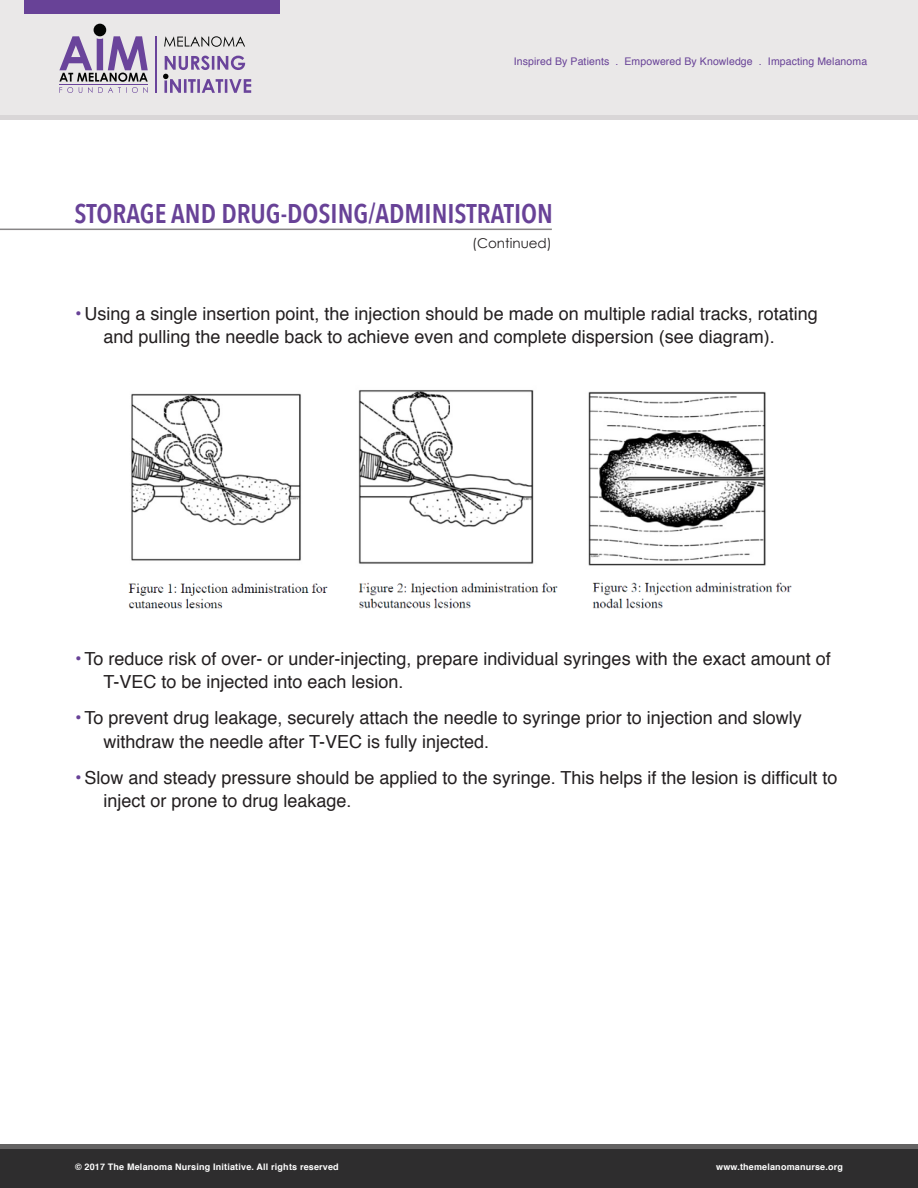
<style>
.page{position:relative;width:918px;height:1188px;background:#fff}
.page>*{position:absolute;margin:0;border:0;box-sizing:border-box;transform-origin:0 0}
.t1{font:600 27px "Avenir Next Condensed";color:#684297}
.t2{font:18px/23.1px "Helvetica";color:#231f20}
.t3{font:13.5px "Century Gothic";color:#231f20}
.t4{font:10.5px "Helvetica";letter-spacing:.01em;color:#684297}
.t5{font:700 9px "Helvetica";letter-spacing:.02em;color:#fff}
.s1{font-size:18.75px;color:#684297}
</style>
<div class="page">
<div style="left:0;top:1149px;width:918px;height:39px;background:#2e2d2e"></div>
<div style="left:0;top:1144px;width:918px;height:5px;background:#646363"></div>
<div style="left:0;top:0;width:918px;height:115px;background:#eae8e8"></div>
<hr style="left:0;top:115px;width:918px;height:4px;background:#d9d6d7">
<div style="left:24px;top:0;width:255px;height:14px;background:#684297"></div>
<svg style="left:59px;top:36px;width:89px;height:57px"></svg>
<div style="left:94px;top:24px;width:12px;height:12px;background:#040503;border-radius:50%"></div>
<hr style="left:155px;top:36px;width:2px;height:57px;background:#6a449b">
<svg style="left:164px;top:36px;width:81px;height:11px"></svg>
<svg style="left:163px;top:56px;width:88px;height:37px"></svg>
<img style="left:128px;top:390px;width:664px;height:219px">
<hr style="left:0;top:229px;width:552px;height:1px;background:#878586">
<p class="t4" style="left:514px;top:53px;width:355px">Inspired By Patients . Empowered By Knowledge . Impacting Melanoma</p>
<p class="t1" style="left:75px;top:190px;width:480px">STORAGE AND DRUG-DOSING/ADMINISTRATION</p>
<p class="t3" style="left:472px;top:233px;width:81px">(Continued)</p>
<p class="t2" style="left:103px;top:303px;width:716px;text-indent:-28px"><span class="s1">•</span> Using a single insertion point, the injection should be made on multiple radial tracks, rotating and pulling the needle back to achieve even and complete dispersion (see diagram).</p>
<p class="t2" style="left:103px;top:647px;width:729px;text-indent:-28px"><span class="s1">•</span> To reduce risk of over- or under-injecting, prepare individual syringes with the exact amount of<br>T-VEC to be injected into each lesion.</p>
<p class="t2" style="left:103px;top:707px;width:700px;text-indent:-28px"><span class="s1">•</span> To prevent drug leakage, securely attach the needle to syringe prior to injection and slowly withdraw the needle after T-VEC is fully injected.</p>
<p class="t2" style="left:103px;top:767px;width:736px;text-indent:-28px"><span class="s1">•</span> Slow and steady pressure should be applied to the syringe. This helps if the lesion is difficult to inject or prone to drug leakage.</p>
<p class="t5" style="left:75px;top:1159px;width:265px">© 2017 The Melanoma Nursing Initiative. All rights reserved</p>
<p class="t5" style="left:716px;top:1159px;width:128px">www.themelanomanurse.org</p>
</div>
